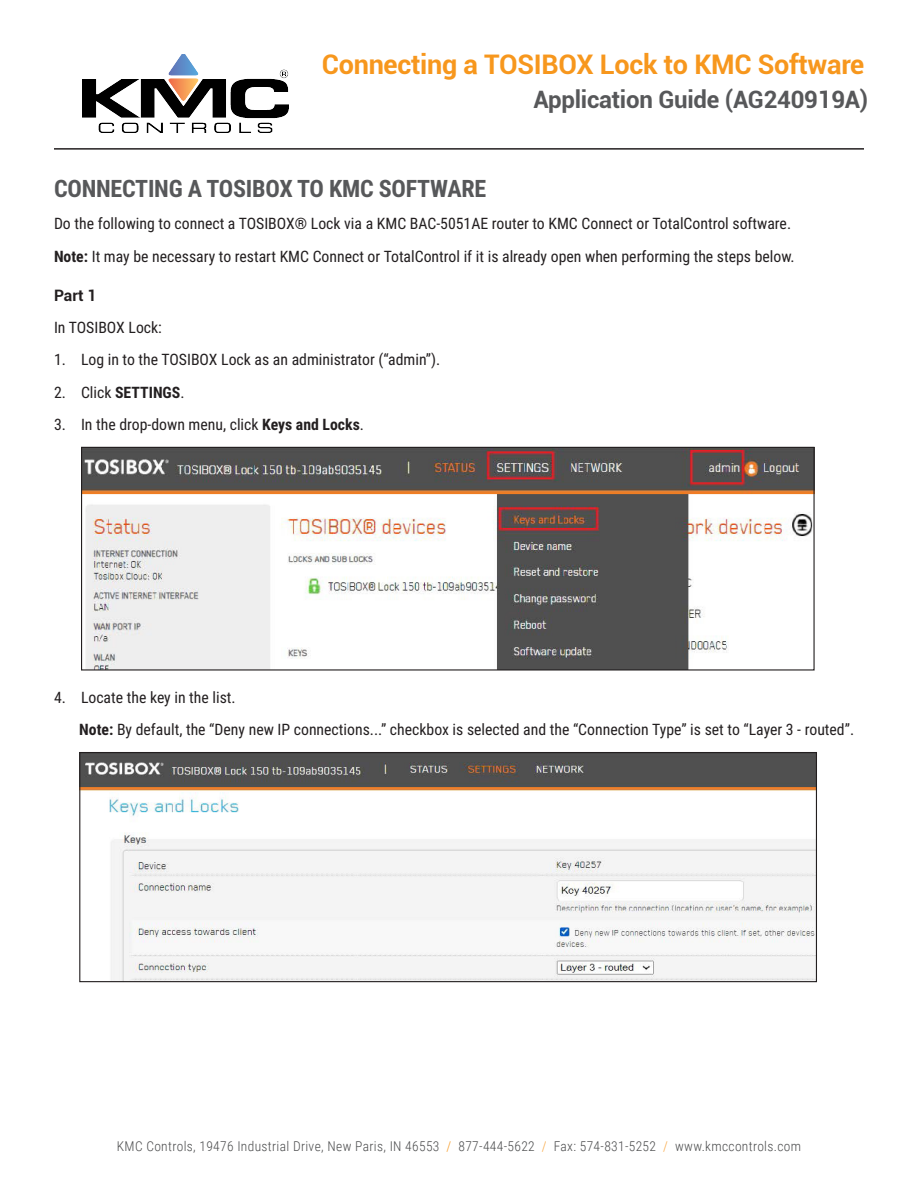
<style>
.page{position:relative;width:918px;height:1188px;background:#fff}
.page>*{position:absolute;margin:0;border:0;box-sizing:border-box;transform-origin:0 0}
.Title_Orange{font:700 27px "Roboto";letter-spacing:-.01em;color:#f7971d}
.Heading_1_-_Gray{font:700 24px "Roboto Condensed";letter-spacing:-.01em;color:#57585a}
.Title_Grey{font:700 24px "Roboto";letter-spacing:-.01em;color:#57585a}
.Body_Text{font:15.75px "Roboto Condensed";color:#231f20}
.Heading_3{font:700 15.75px "Roboto";color:#231f20}
.Footer_Centered{font:300 13.5px "Roboto Condensed";letter-spacing:.025em;color:#4b4c4d}
.s1{font-weight:700}
.s2{color:#f7971d}
.s3{color:#f9a53f}
</style>
<div class="page">
<img style="left:83px;top:449px;width:730px;height:220px">
<div style="left:81px;top:447px;width:734px;height:224px;border:1px solid #231f20"></div>
<img style="left:81px;top:754px;width:734px;height:226px">
<div style="left:79px;top:752px;width:738px;height:230px;border:1px solid #231f20"></div>
<img style="left:83px;top:54px;width:206px;height:78px">
<hr style="left:54px;top:148px;width:810px;height:2px;background:#231f20">
<p class="Title_Orange" style="left:322px;top:46px;width:544px">Connecting a TOSIBOX Lock to KMC Software</p>
<p class="Title_Grey" style="left:534px;top:83px;width:336px">Application Guide (AG240919A)</p>
<p class="Heading_1_-_Gray" style="left:54px;top:171px;width:434px">CONNECTING A TOSIBOX TO KMC SOFTWARE</p>
<p class="Body_Text" style="left:54px;top:213px;width:739px">Do the following to connect a TOSIBOX® Lock via a KMC BAC-5051AE router to KMC Connect or TotalControl software.</p>
<p class="Body_Text" style="left:54px;top:245px;width:742px"><span class="s1">Note:</span> It may be necessary to restart KMC Connect or TotalControl if it is already open when performing the steps below.</p>
<p class="Heading_3" style="left:54px;top:284px;width:44px">Part 1</p>
<p class="Body_Text" style="left:54px;top:316px;width:109px">In TOSIBOX Lock:</p>
<p class="Body_Text" style="left:54px;top:349px;width:388px">1. Log in to the TOSIBOX Lock as an administrator (“admin”).</p>
<p class="Body_Text" style="left:54px;top:381px;width:132px">2. Click <span class="s1">SETTINGS</span>.</p>
<p class="Body_Text" style="left:54px;top:414px;width:312px">3. In the drop-down menu, click <span class="s1">Keys and Locks</span>.</p>
<p class="Body_Text" style="left:54px;top:686px;width:183px">4. Locate the key in the list.</p>
<p class="Body_Text" style="left:79px;top:719px;width:777px"><span class="s1">Note:</span> By default, the “Deny new IP connections...” checkbox is selected and the “Connection Type” is set to “Layer 3 - routed”.</p>
<p class="Footer_Centered" style="left:117px;top:1136px;width:686px">KMC Controls, 19476 Industrial Drive, New Paris, IN 46553 <span class="s2">/</span> 877-444-5622 <span class="s3">/</span> Fax: 574-831-5252 <span class="s3">/</span> www.kmccontrols.com</p>
</div>
